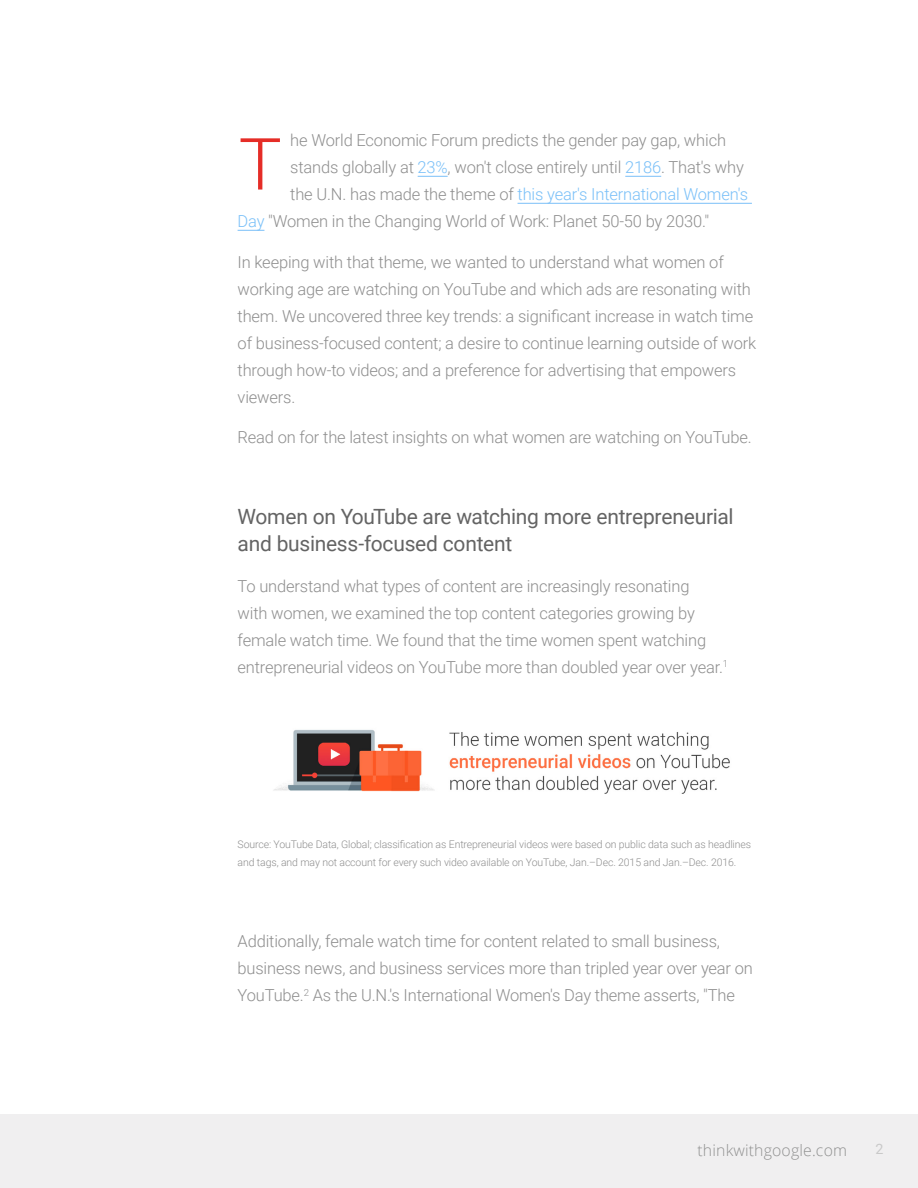
<style>
.page{position:relative;width:918px;height:1188px;background:#fff}
.page>*{position:absolute;margin:0;border:0;box-sizing:border-box;transform-origin:0 0}
.t1{font:300 72px "Roboto";color:#e52d27}
.t2{font:21px/27px "Roboto";letter-spacing:-.01em;color:#646464}
.t3{font:300 16.5px/27px "Roboto";letter-spacing:-.01em;color:#8e8e8e}
.t4{font:300 16.5px "Roboto";letter-spacing:-.01em;color:#7ac0f8}
.t5{font:300 15.75px "Open Sans";letter-spacing:.01em;color:#666766}
.t6{font:14.25px "Roboto";color:#c9c9c9}
.t7{font:300 10.5px/18px "Roboto";letter-spacing:-.01em;color:#8e8e8e}
.s1{color:#7ac0f8}
.s2{color:#8e8e8e}
</style>
<div class="page">
<div style="left:0;top:1114px;width:918px;height:74px;background:#f0eff0"></div>
<hr style="left:418px;top:176px;width:30px;height:1px;background:#7ac0f8">
<hr style="left:625px;top:176px;width:36px;height:1px;background:#7ac0f8">
<hr style="left:518px;top:203px;width:234px;height:1px;background:#7ac0f8">
<svg style="left:238px;top:230px;width:26px;height:1px"></svg>
<img style="left:273px;top:729px;width:457px;height:65px">
<p class="t3" style="left:290px;top:126px;width:437px">he World Economic Forum predicts the gender pay gap, which</p>
<p class="t3" style="left:290px;top:153px;width:455px">stands globally at <span class="s1">23%</span>, won't close entirely until <span class="s1">2186</span>. That's why</p>
<p class="t4" style="left:290px;top:183px;width:459px"><span class="s2">the U.N. has made the theme of</span> this year's International Women's</p>
<p class="t3" style="left:238px;top:207px;width:473px"><span class="s1">Day</span> "Women in the Changing World of Work: Planet 50-50 by 2030."</p>
<p class="t3" style="left:238px;top:248px;width:520px">In keeping with that theme, we wanted to understand what women of working age are watching on YouTube and which ads are resonating with them. We uncovered three key trends: a significant increase in watch time of business-focused content; a desire to continue learning outside of work through how-to videos; and a preference for advertising that empowers viewers.</p>
<p class="t3" style="left:238px;top:423px;width:516px">Read on for the latest insights on what women are watching on YouTube.</p>
<h1 class="t1" style="left:239px;top:114px;width:44px">T</h1>
<p class="t2" style="left:238px;top:503px;width:498px">Women on YouTube are watching more entrepreneurial and business-focused content</p>
<p class="t3" style="left:238px;top:572px;width:492px">To understand what types of content are increasingly resonating<br>with women, we examined the top content categories growing by female watch time. We found that the time women spent watching entrepreneurial videos on YouTube more than doubled year over year.<sup>1</sup></p>
<p class="t7" style="left:238px;top:835px;width:515px">Source: YouTube Data, Global; classification as Entrepreneurial videos were based on public data such as headlines and tags, and may not account for every such video available on YouTube, Jan.–Dec. 2015 and Jan.–Dec. 2016.</p>
<p class="t3" style="left:238px;top:927px;width:517px">Additionally, female watch time for content related to small business, business news, and business services more than tripled year over year on<br>YouTube.<sup>2</sup> As the U.N.'s International Women's Day theme asserts, "The</p>
<p class="t5" style="left:698px;top:1140px;width:151px">thinkwithgoogle.com</p>
<p class="t6" style="left:876px;top:1139px;width:10px">2</p>
</div>
